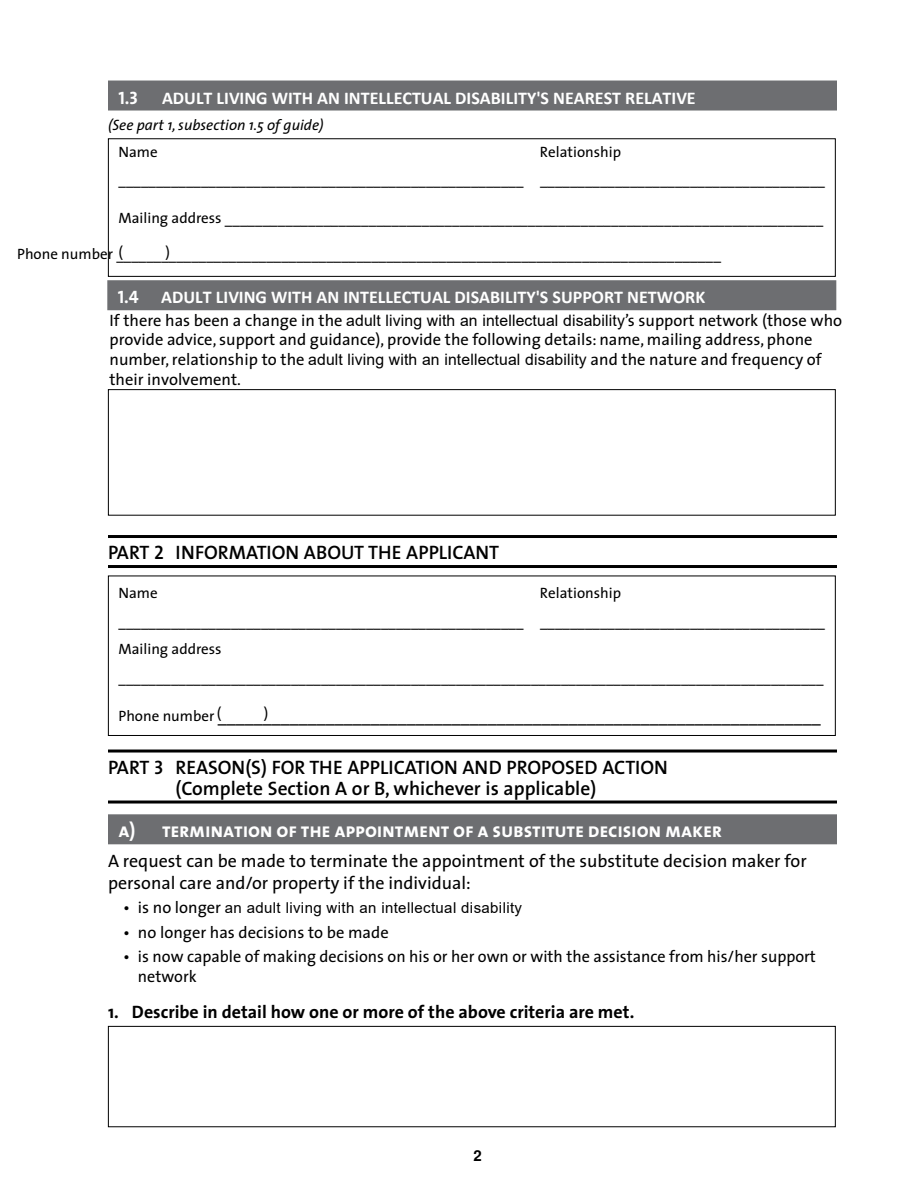
<style>
.page{position:relative;width:918px;height:1188px;background:#fff}
.page>*{position:absolute;margin:0;border:0;box-sizing:border-box;transform-origin:0 0}
.t1{font:20.25px "The Sans Bold Caps";letter-spacing:-.01em;color:#fff}
.t2{font:19.5px "The Sans Semi Bold Caps";color:#000}
.t3{font:600 19.5px "The Sans";color:#000}
.t4{font:18px/21.6px "The Sans";color:#000}
.t5{font:700 18px "Calibri";color:#fff}
.t6{font:700 18px "The Sans";color:#000}
.t7{font:18px "The Sans Bold Caps";color:#fff}
.t8{font:16.5px/19.6px "The Sans";color:#000}
.t9{font:15px/28px "The Sans";color:#000}
.t10{font:15px "Arial";letter-spacing:.025em;color:#000}
.t11{font:italic 15px "The Sans";color:#000}
.t12{font:700 15px "Helvetica";color:#000}
.s1{font-family:"The Sans Bold Caps";font-weight:400}
.s2{font-family:"Arial";font-size:15.75px}
.s3{font-size:15px}
.s4{font-family:"The Sans Semi Bold Caps";font-weight:400}
.s5{font-family:"The Sans";font-size:16.5px}
</style>
<div class="page">
<div style="left:108px;top:138px;width:728px;height:139px;border:1px solid #000"></div>
<div style="left:108px;top:389px;width:728px;height:127px;border:1px solid #000"></div>
<div style="left:108px;top:1026px;width:728px;height:101px;border:1px solid #000"></div>
<div style="left:108px;top:576px;width:728px;height:160px;border:1px solid #000"></div>
<div style="left:108px;top:81px;width:729px;height:30px;background:#6d6e71"></div>
<div style="left:107px;top:280px;width:729px;height:30px;background:#6d6e71"></div>
<hr style="left:108px;top:535px;width:729px;height:3px;background:#000">
<hr style="left:108px;top:565px;width:729px;height:3px;background:#000">
<hr style="left:108px;top:750px;width:729px;height:3px;background:#000">
<hr style="left:108px;top:801px;width:729px;height:3px;background:#000">
<div style="left:108px;top:814px;width:729px;height:30px;background:#6d6e71"></div>
<p class="t7" style="left:118px;top:82px;width:21px">1.3</p>
<p class="t5" style="left:162px;top:85px;width:535px">ADULT LIVING WITH AN INTELLECTUAL DISABILITY'S NEAREST RELATIVE</p>
<p class="t11" style="left:108px;top:112px;width:217px">(See part 1, subsection 1.5 of guide)</p>
<p class="t9" style="left:118px;top:138px;width:708px;line-height:27px;text-indent:421px">Relationship ______________________________________________________ ______________________________________</p>
<p class="t9" style="left:118px;top:203px;width:706px">Mailing address _______________________________________________________________________________</p>
<p class="t9" style="left:17px;top:240px;width:705px">Phone number ________________________________________________________________________________</p>
<p class="t9" style="left:118px;top:137px;width:41px">Name</p>
<p class="t9" style="left:118px;top:237px;width:6px">(</p>
<p class="t9" style="left:166px;top:237px;width:6px">)</p>
<p class="t5" style="left:118px;top:285px;width:589px"><span class="s1">1.4</span> ADULT LIVING WITH AN INTELLECTUAL DISABILITY'S SUPPORT NETWORK</p>
<p class="t8" style="left:110px;top:310px;width:734px">If there has been a change in the <span class="s2">adult living with an intellectual disability</span>’s support network (those who provide advice, support and guidance), provide the following details: name, mailing address, phone number, relationship to the <span class="s2">adult living with an intellectual disability</span> and the nature and frequency of their involvement.</p>
<h2 class="t2" style="left:108px;top:536px;width:393px">PART 2 INFORMATION ABOUT THE APPLICANT</h2>
<p class="t9" style="left:118px;top:578px;width:41px">Name</p>
<p class="t9" style="left:118px;top:578px;width:708px;text-indent:421px">Relationship ______________________________________________________ ______________________________________ Mailing address ______________________________________________________________________________________________</p>
<p class="t4" style="left:118px;top:704px;width:704px"><span class="s3">Phone number</span> ___________________________________________________________________</p>
<h2 class="t2" style="left:108px;top:751px;width:561px">PART 3 REASON(S) FOR THE APPLICATION AND PROPOSED ACTION</h2>
<h2 class="t3" style="left:176px;top:772px;width:422px"><span class="s4">(</span>Complete Section A or B, whichever is applicable)</h2>
<h1 class="t1" style="left:118px;top:813px;width:605px">a) termination of the appointment of a substitute decision maker</h1>
<p class="t4" style="left:108px;top:850px;width:700px">A request can be made to terminate the appointment of the substitute decision maker for personal care and/or property if the individual:</p>
<p class="t10" style="left:123px;top:898px;width:401px"><span class="s5">• is no longer</span> an adult living with an intellectual disability</p>
<p class="t8" style="left:123px;top:922px;width:267px">• no longer has decisions to be made</p>
<p class="t8" style="left:138px;top:946px;width:679px;text-indent:-15px">• is now capable of making decisions on his or her own or with the assistance from his/her support network</p>
<p class="t6" style="left:108px;top:997px;width:528px">1. Describe in detail how one or more of the above criteria are met.</p>
<p class="t9" style="left:217px;top:699px;width:6px">(</p>
<p class="t9" style="left:264px;top:699px;width:6px">)</p>
<p class="t12" style="left:474px;top:1147px;width:10px">2</p>
</div>
